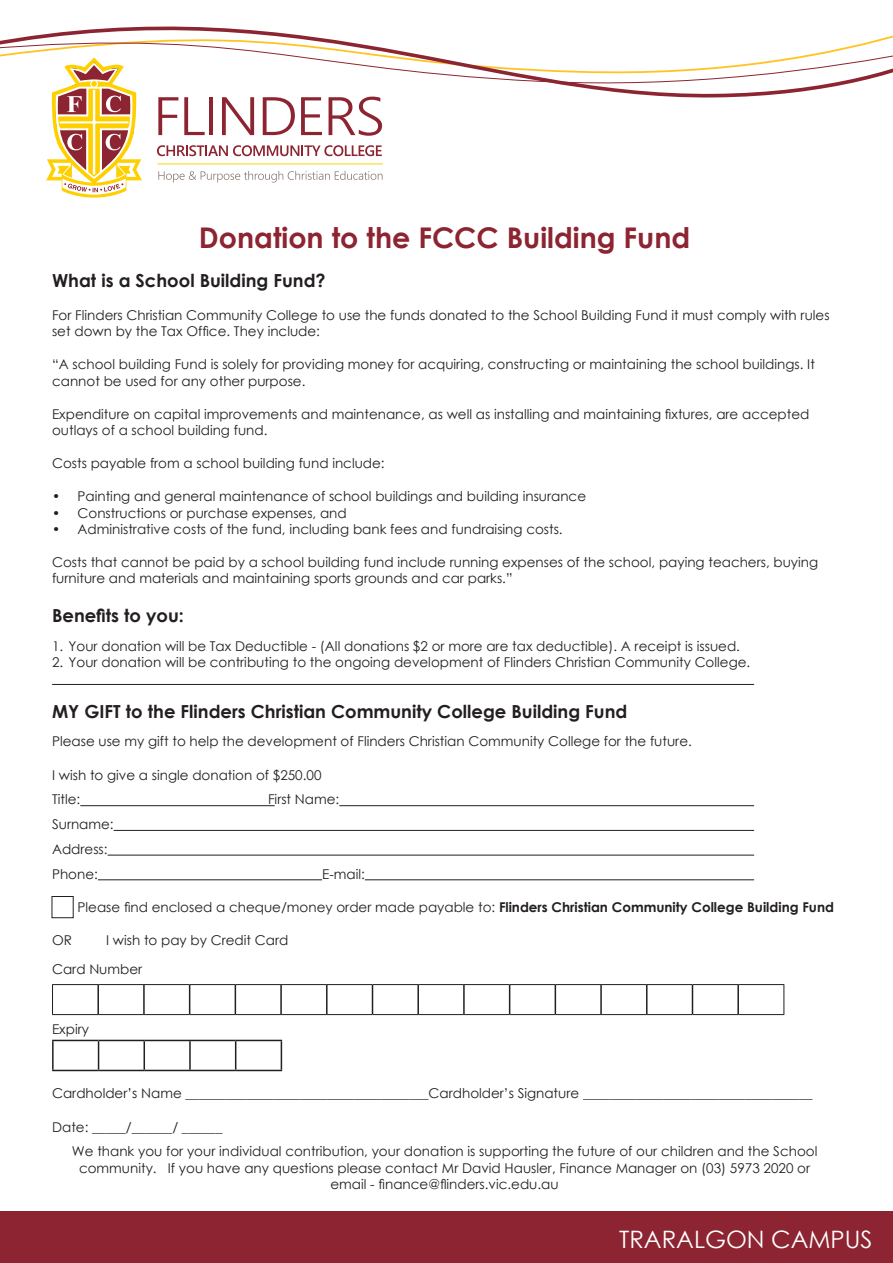
<style>
.page{position:relative;width:893px;height:1263px;background:#fff}
.page>*{position:absolute;margin:0;border:0;box-sizing:border-box;transform-origin:0 0}
.Main_heading{font:700 28.5px "Century Gothic";color:#8d2431}
.t1{font:24px "Century Gothic";color:#fff}
.column_heading{font:700 18px "Century Gothic";color:#231f20}
.body_copy{font:13.5px/16.2px "Century Gothic";color:#231f20}
.s1{font-weight:700}
</style>
<div class="page">
<svg style="left:0;top:26px;width:893px;height:109px"></svg>
<div style="left:0;top:1210px;width:893px;height:53px;background:#8d2431"></div>
<svg style="left:158px;top:171px;width:225px;height:12px"></svg>
<hr style="left:157px;top:164px;width:226px;height:1px;background:#ffd000">
<svg style="left:46px;top:57px;width:96px;height:141px"></svg>
<svg style="left:158px;top:97px;width:20px;height:38px"></svg>
<svg style="left:184px;top:97px;width:21px;height:38px"></svg>
<hr style="left:210px;top:97px;width:3px;height:38px;background:#8d2431">
<svg style="left:222px;top:97px;width:32px;height:38px"></svg>
<svg style="left:263px;top:97px;width:32px;height:38px"></svg>
<svg style="left:301px;top:97px;width:21px;height:38px"></svg>
<svg style="left:329px;top:97px;width:53px;height:39px"></svg>
<svg style="left:157px;top:145px;width:225px;height:11px"></svg>
<hr style="left:52px;top:684px;width:702px;height:1px;background:#231f20">
<hr style="left:80px;top:805px;width:195px;height:1px;background:#231f20">
<hr style="left:339px;top:805px;width:415px;height:1px;background:#231f20">
<hr style="left:114px;top:830px;width:640px;height:1px;background:#231f20">
<hr style="left:108px;top:855px;width:646px;height:1px;background:#231f20">
<hr style="left:98px;top:879px;width:224px;height:1px;background:#231f20">
<hr style="left:365px;top:879px;width:389px;height:1px;background:#231f20">
<hr style="left:52px;top:984px;width:46px;height:1px;background:#231f20">
<svg style="left:52px;top:985px;width:1px;height:29px"></svg>
<hr style="left:98px;top:984px;width:46px;height:1px;background:#231f20">
<hr style="left:144px;top:984px;width:46px;height:1px;background:#231f20">
<hr style="left:190px;top:984px;width:45px;height:1px;background:#231f20">
<hr style="left:235px;top:984px;width:46px;height:1px;background:#231f20">
<hr style="left:281px;top:984px;width:46px;height:1px;background:#231f20">
<hr style="left:327px;top:984px;width:45px;height:1px;background:#231f20">
<hr style="left:372px;top:984px;width:46px;height:1px;background:#231f20">
<hr style="left:418px;top:984px;width:46px;height:1px;background:#231f20">
<hr style="left:464px;top:984px;width:46px;height:1px;background:#231f20">
<hr style="left:510px;top:984px;width:45px;height:1px;background:#231f20">
<hr style="left:555px;top:984px;width:46px;height:1px;background:#231f20">
<hr style="left:601px;top:984px;width:46px;height:1px;background:#231f20">
<hr style="left:647px;top:984px;width:45px;height:1px;background:#231f20">
<hr style="left:692px;top:984px;width:46px;height:1px;background:#231f20">
<hr style="left:738px;top:984px;width:46px;height:1px;background:#231f20">
<svg style="left:783px;top:985px;width:1px;height:29px"></svg>
<hr style="left:52px;top:1014px;width:46px;height:1px;background:#231f20">
<hr style="left:98px;top:1014px;width:46px;height:1px;background:#231f20">
<hr style="left:144px;top:1014px;width:46px;height:1px;background:#231f20">
<hr style="left:190px;top:1014px;width:45px;height:1px;background:#231f20">
<hr style="left:235px;top:1014px;width:46px;height:1px;background:#231f20">
<hr style="left:281px;top:1014px;width:46px;height:1px;background:#231f20">
<hr style="left:327px;top:1014px;width:45px;height:1px;background:#231f20">
<hr style="left:372px;top:1014px;width:46px;height:1px;background:#231f20">
<hr style="left:418px;top:1014px;width:46px;height:1px;background:#231f20">
<hr style="left:464px;top:1014px;width:46px;height:1px;background:#231f20">
<hr style="left:510px;top:1014px;width:45px;height:1px;background:#231f20">
<hr style="left:555px;top:1014px;width:46px;height:1px;background:#231f20">
<hr style="left:601px;top:1014px;width:46px;height:1px;background:#231f20">
<hr style="left:647px;top:1014px;width:45px;height:1px;background:#231f20">
<hr style="left:692px;top:1014px;width:46px;height:1px;background:#231f20">
<hr style="left:738px;top:1014px;width:46px;height:1px;background:#231f20">
<hr style="left:97px;top:985px;width:2px;height:29px;background:#231f20">
<hr style="left:143px;top:985px;width:2px;height:29px;background:#231f20">
<svg style="left:189px;top:985px;width:1px;height:29px"></svg>
<svg style="left:235px;top:985px;width:1px;height:29px"></svg>
<hr style="left:280px;top:985px;width:2px;height:29px;background:#231f20">
<hr style="left:326px;top:985px;width:2px;height:29px;background:#231f20">
<svg style="left:372px;top:985px;width:1px;height:29px"></svg>
<hr style="left:417px;top:985px;width:2px;height:29px;background:#231f20">
<hr style="left:463px;top:985px;width:2px;height:29px;background:#231f20">
<svg style="left:509px;top:985px;width:1px;height:29px"></svg>
<svg style="left:555px;top:985px;width:1px;height:29px"></svg>
<hr style="left:600px;top:985px;width:2px;height:29px;background:#231f20">
<svg style="left:646px;top:985px;width:1px;height:29px"></svg>
<svg style="left:692px;top:985px;width:1px;height:29px"></svg>
<hr style="left:737px;top:985px;width:2px;height:29px;background:#231f20">
<hr style="left:52px;top:1040px;width:47px;height:1px;background:#231f20">
<hr style="left:52px;top:1041px;width:2px;height:29px;background:#231f20">
<hr style="left:99px;top:1040px;width:45px;height:1px;background:#231f20">
<svg style="left:98px;top:1041px;width:1px;height:29px"></svg>
<hr style="left:144px;top:1040px;width:46px;height:1px;background:#231f20">
<svg style="left:144px;top:1041px;width:1px;height:29px"></svg>
<hr style="left:190px;top:1040px;width:46px;height:1px;background:#231f20">
<hr style="left:189px;top:1041px;width:2px;height:29px;background:#231f20">
<hr style="left:236px;top:1040px;width:46px;height:1px;background:#231f20">
<svg style="left:235px;top:1041px;width:1px;height:29px"></svg>
<svg style="left:281px;top:1041px;width:1px;height:29px"></svg>
<hr style="left:52px;top:1070px;width:47px;height:1px;background:#231f20">
<hr style="left:99px;top:1070px;width:45px;height:1px;background:#231f20">
<hr style="left:144px;top:1070px;width:46px;height:1px;background:#231f20">
<hr style="left:190px;top:1070px;width:46px;height:1px;background:#231f20">
<hr style="left:236px;top:1070px;width:46px;height:1px;background:#231f20">
<div style="left:52px;top:896px;width:22px;height:22px;border:1px solid #231f20"></div>
<p class="Main_heading" style="left:199px;top:216px;width:493px">Donation to the FCCC Building Fund</p>
<p class="column_heading" style="left:52px;top:266px;width:275px">What is a School Building Fund?</p>
<p class="body_copy" style="left:52px;top:307px;width:779px">For Flinders Christian Community College to use the funds donated to the School Building Fund it must comply with rules set down by the Tax Office. They include:</p>
<p class="body_copy" style="left:52px;top:356px;width:764px">“A school building Fund is solely for providing money for acquiring, constructing or maintaining the school buildings. It cannot be used for any other purpose.</p>
<p class="body_copy" style="left:52px;top:406px;width:759px">Expenditure on capital improvements and maintenance, as well as installing and maintaining fixtures, are accepted outlays of a school building fund.</p>
<p class="body_copy" style="left:52px;top:455px;width:334px">Costs payable from a school building fund include:</p>
<p class="body_copy" style="left:52px;top:488px;width:536px">• Painting and general maintenance of school buildings and building insurance</p>
<p class="body_copy" style="left:52px;top:504px;width:296px">• Constructions or purchase expenses, and</p>
<p class="body_copy" style="left:52px;top:521px;width:512px">• Administrative costs of the fund, including bank fees and fundraising costs.</p>
<p class="body_copy" style="left:52px;top:554px;width:768px">Costs that cannot be paid by a school building fund include running expenses of the school, paying teachers, buying furniture and materials and maintaining sports grounds and car parks.”</p>
<p class="column_heading" style="left:52px;top:602px;width:133px">Benefits to you:</p>
<p class="body_copy" style="left:52px;top:637px;width:689px">1. Your donation will be Tax Deductible - (All donations $2 or more are tax deductible). A receipt is issued.</p>
<p class="body_copy" style="left:52px;top:654px;width:700px">2. Your donation will be contributing to the ongoing development of Flinders Christian Community College.</p>
<p class="column_heading" style="left:52px;top:697px;width:577px">MY GIFT to the Flinders Christian Community College Building Fund</p>
<p class="body_copy" style="left:52px;top:733px;width:641px">Please use my gift to help the development of Flinders Christian Community College for the future.</p>
<p class="body_copy" style="left:52px;top:766px;width:271px">I wish to give a single donation of $250.00</p>
<p class="body_copy" style="left:52px;top:791px;width:30px">Title:</p>
<p class="body_copy" style="left:268px;top:791px;width:73px">First Name:</p>
<p class="body_copy" style="left:52px;top:816px;width:63px">Surname:</p>
<p class="body_copy" style="left:52px;top:841px;width:57px">Address:</p>
<p class="body_copy" style="left:52px;top:865px;width:47px">Phone:</p>
<p class="body_copy" style="left:322px;top:865px;width:44px">E-mail:</p>
<p class="body_copy" style="left:78px;top:898px;width:758px">Please find enclosed a cheque/money order made payable to: <span class="s1">Flinders Christian Community College Building Fund</span></p>
<p class="body_copy" style="left:52px;top:932px;width:21px">OR</p>
<p class="body_copy" style="left:106px;top:932px;width:184px">I wish to pay by Credit Card</p>
<p class="body_copy" style="left:52px;top:961px;width:92px">Card Number</p>
<p class="body_copy" style="left:52px;top:1020px;width:38px">Expiry</p>
<p class="body_copy" style="left:52px;top:1085px;width:762px">Cardholder’s Name ____________________________________Cardholder’s Signature __________________________________</p>
<p class="body_copy" style="left:52px;top:1118px;width:172px">Date: _____/______/ ______</p>
<p class="body_copy" style="left:72px;top:1143px;width:747px;text-align:center">We thank you for your individual contribution, your donation is supporting the future of our children and the School community. If you have any questions please contact Mr David Hausler, Finance Manager on (03) 5973 2020 or email - finance@flinders.vic.edu.au</p>
<h2 class="t1" style="left:619px;top:1222px;width:255px">TRARALGON CAMPUS</h2>
</div>
